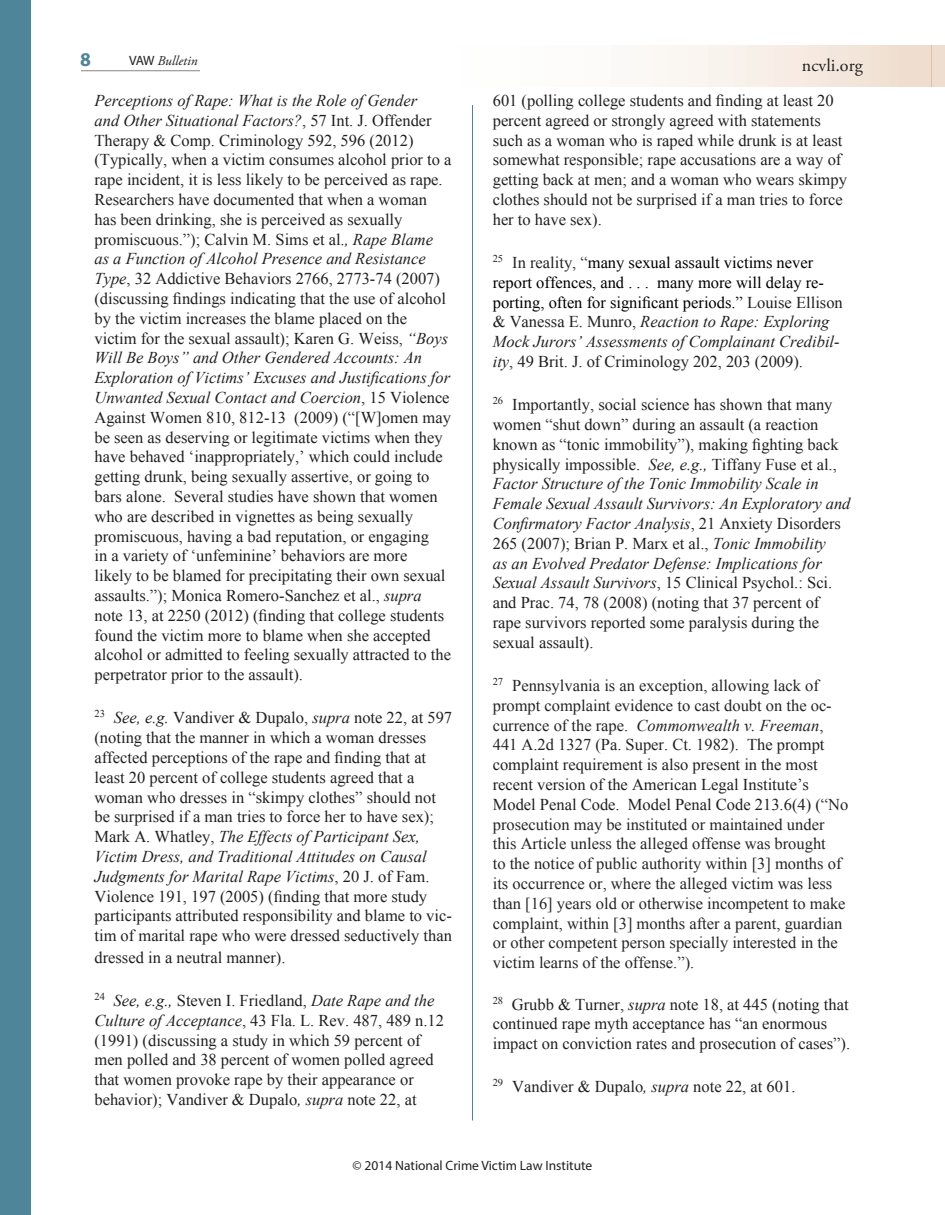
<style>
.page{position:relative;width:945px;height:1215px;background:#fff}
.page>*{position:absolute;margin:0;border:0;box-sizing:border-box;transform-origin:0 0}
.t1{font:700 19.5px "Myriad Pro";color:#4d8497}
.t2{font:18px "Adobe Garamond Pro";color:#231f20}
.Endnote_text{font:16.5px/19.8px "Times New Roman";color:#231f20}
.Endnote_text-2{font:16.5px/19.8px "Times New Roman";color:#252525}
.Endnote_text-3{font:16.5px/19.8px "Times New Roman";color:#000}
.t3{font:13.5px "Myriad Pro";color:#231f20}
.t4{font:italic 13.5px "Adobe Garamond Pro";color:#231f20}
.s1{font-family:"Myriad Pro";font-style:normal}
.s2{font-style:italic}
.s3{color:#252525}
.s4{color:#231f20}
.s5{font-style:italic;color:#231f20}
</style>
<div class="page">
<div style="left:932px;top:46px;width:13px;height:40px;background:#efddcf"></div>
<div style="left:200px;top:46px;width:732px;height:40px;background:linear-gradient(to right,#fff,#f3e6db)"></div>
<hr style="left:472px;top:105px;width:1px;height:1015px;background:#4d8497">
<div style="left:0;top:0;width:31px;height:1215px;background:#4d8497"></div>
<hr style="left:81px;top:70px;width:119px;height:1px;background:#8c847e">
<p class="t1" style="left:80px;top:47px;width:12px">8</p>
<p class="t4" style="left:129px;top:53px;width:70px"><span class="s1">VAW</span> Bulletin</p>
<p class="Endnote_text" style="left:94px;top:90px;width:358px"><span class="s2">Perceptions of Rape: What is the Role of Gender<br>and Other Situational Factors?</span>, 57 Int. J. Offender Therapy &amp; Comp. Criminology 592, 596 (2012) (Typically, when a victim consumes alcohol prior to a rape incident, it is less likely to be perceived as rape.<br>Researchers have documented that when a woman has been drinking, she is perceived as sexually promiscuous.”); Calvin M. Sims et al.<span class="s2">, Rape Blame as a Function of Alcohol Presence and Resistance Type</span>, 32 Addictive Behaviors 2766, 2773-74 (2007) (discussing findings indicating that the use of alcohol by the victim increases the blame placed on the victim for the sexual assault); Karen G. Weiss, <span class="s2">“Boys Will Be Boys” and Other Gendered Accounts: An Exploration of Victims’ Excuses and Justifications for Unwanted Sexual Contact and Coercion</span>, 15 Violence Against Women 810, 812-13 (2009) (“[W]omen may be seen as deserving or legitimate victims when they have behaved ‘inappropriately,’ which could include getting drunk, being sexually assertive, or going to bars alone. Several studies have shown that women who are described in vignettes as being sexually promiscuous, having a bad reputation, or engaging<br>in a variety of ‘unfeminine’ behaviors are more<br>likely to be blamed for precipitating their own sexual assaults.”); Monica Romero-Sanchez et al., <span class="s2">supra </span>note 13, at 2250 (2012) (finding that college students found the victim more to blame when she accepted alcohol or admitted to feeling sexually attracted to the perpetrator prior to the assault).</p>
<p class="Endnote_text" style="left:94px;top:708px;width:359px"><sup>23</sup> <span class="s2">See, e.g.</span> Vandiver &amp; Dupalo, <span class="s2">supra</span> note 22, at 597 (noting that the manner in which a woman dresses affected perceptions of the rape and finding that at least 20 percent of college students agreed that a woman who dresses in “skimpy clothes” should not be surprised if a man tries to force her to have sex); Mark A. Whatley, <span class="s2">The Effects of Participant Sex, Victim Dress, and Traditional Attitudes on Causal Judgments for Marital Rape Victims</span>, 20 J. of Fam.<br>Violence 191, 197 (2005) (finding that more study participants attributed responsibility and blame to vic&shy;tim of marital rape who were dressed seductively than</p>
<p class="Endnote_text" style="left:94px;top:947px;width:193px">dressed in a neutral manner).</p>
<p class="Endnote_text" style="left:94px;top:990px;width:351px"><sup>24</sup> <span class="s2">See, e.g.,</span> Steven I. Friedland, <span class="s2">Date Rape and the Culture of Acceptance</span>, 43 Fla. L. Rev. 487, 489 n.12 (1991) (discussing a study in which 59 percent of men polled and 38 percent of women polled agreed that women provoke rape by their appearance or behavior); Vandiver &amp; Dupalo<span class="s2">, supra</span> note 22, at</p>
<p class="t2" style="left:802px;top:54px;width:62px">ncvli.org</p>
<p class="Endnote_text" style="left:493px;top:90px;width:356px">601 (polling college students and finding at least 20 percent agreed or strongly agreed with statements such as a woman who is raped while drunk is at least somewhat responsible; rape accusations are a way of getting back at men; and a woman who wears skimpy clothes should not be surprised if a man tries to force her to have sex).</p>
<p class="Endnote_text-3" style="left:493px;top:252px;width:352px"><sup>25</sup> <span class="s3">In reality, “</span>many sexual assault victims never report offences, and . . . many more will delay re&shy;porting, often for significant periods.” <span class="s4">Louise Ellison &amp; Vanessa E. Munro,</span> <span class="s5">Reaction to Rape: Exploring Mock Jurors’ Assessments of Complainant Credibil&shy;ity</span><span class="s4">, 49 Brit. J. of Criminology 202, 203 (2009).</span></p>
<p class="Endnote_text" style="left:493px;top:394px;width:359px"><sup>26</sup> Importantly, social science has shown that many women “shut down” during an assault (a reaction known as “tonic immobility”), making fighting back physically impossible. <span class="s2">See, e.g.,</span> Tiffany Fuse et al., <span class="s2">Factor Structure of the Tonic Immobility Scale in Female Sexual Assault Survivors: An Exploratory and Confirmatory Factor Analysis</span>, 21 Anxiety Disorders 265 (2007); Brian P. Marx et al., <span class="s2">Tonic Immobility<br>as an Evolved Predator Defense: Implications for Sexual Assault Survivors</span>, 15 Clinical Psychol.: Sci. and Prac. 74, 78 (2008) (noting that 37 percent of rape survivors reported some paralysis during the sexual assault).</p>
<p class="Endnote_text-2" style="left:493px;top:675px;width:357px"><sup>27</sup> Pennsylvania is an exception, allowing lack of prompt complaint evidence to cast doubt on the oc&shy;currence of the rape. <span class="s2">Commonwealth v. Freeman</span>, 441 A.2d 1327 (Pa. Super. Ct. 1982). <span class="s4">The prompt complaint requirement is also present in the most recent version of the American Legal Institute’s Model Penal Code. Model Penal Code 213.6(4) (“</span>No prosecution may be instituted or maintained under this Article unless the alleged offense was brought<br>to the notice of public authority within [3] months of its occurrence or, where the alleged victim was less than [16] years old or otherwise incompetent to make complaint, within [3] months after a parent, guardian or other competent person specially interested in the victim learns of the offense.”).</p>
<p class="Endnote_text" style="left:493px;top:994px;width:359px"><sup>28</sup> Grubb &amp; Turner, <span class="s2">supra</span> note 18, at 445 (noting that continued rape myth acceptance has “an enormous impact on conviction rates and prosecution of cases”).</p>
<p class="Endnote_text" style="left:493px;top:1077px;width:304px"><sup>29</sup> Vandiver &amp; Dupalo<span class="s2">, supra</span> note 22, at 601.</p>
<p class="t3" style="left:353px;top:1157px;width:241px">© 2014 National Crime Victim Law Institute</p>
</div>
